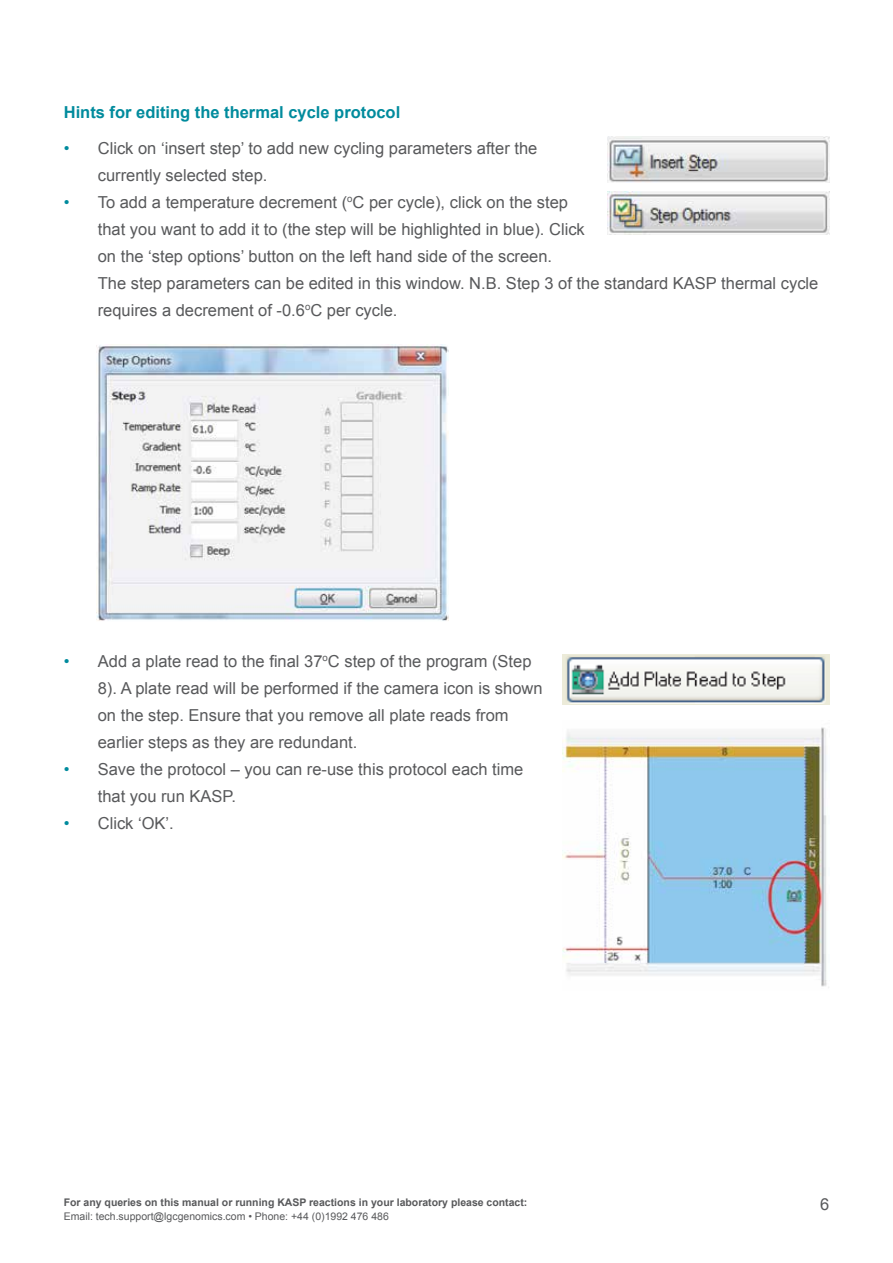
<style>
.page{position:relative;width:893px;height:1263px;background:#fff}
.page>*{position:absolute;margin:0;border:0;box-sizing:border-box;transform-origin:0 0}
.t1{font:16.5px/27px "Arial";color:#58595b}
.t2{font:700 16.5px "Arial";color:#008b9d}
.t3{font:700 10.5px "Arial";color:#58595b}
.t4{font:10.5px "Arial";color:#58595b}
.s1{color:#008b9d}
</style>
<div class="page">
<img style="left:562px;top:655px;width:267px;height:50px">
<img style="left:607px;top:136px;width:222px;height:46px">
<img style="left:607px;top:192px;width:222px;height:43px">
<img style="left:562px;top:727px;width:267px;height:261px">
<img style="left:96px;top:344px;width:353px;height:277px">
<p class="t2" style="left:64px;top:102px;width:338px">Hints for editing the thermal cycle protocol</p>
<p class="t1" style="left:98px;top:135px;width:441px;text-indent:-34px"><span class="s1">•</span> Click on ‘insert step’ to add new cycling parameters after the currently selected step.</p>
<p class="t1" style="left:98px;top:189px;width:722px;text-indent:-34px"><span class="s1">•</span> To add a temperature decrement (<sup>o</sup>C per cycle), click on the step<br>that you want to add it to (the step will be highlighted in blue). Click<br>on the ‘step options’ button on the left hand side of the screen.<br>The step parameters can be edited in this window. N.B. Step 3 of the standard KASP thermal cycle requires a decrement of -0.6<sup>o</sup>C per cycle.</p>
<p class="t1" style="left:98px;top:648px;width:446px;text-indent:-34px"><span class="s1">•</span> Add a plate read to the final 37<sup>o</sup>C step of the program (Step 8). A plate read will be performed if the camera icon is shown on the step. Ensure that you remove all plate reads from earlier steps as they are redundant.</p>
<p class="t1" style="left:98px;top:756px;width:427px;text-indent:-34px"><span class="s1">•</span> Save the protocol – you can re-use this protocol each time that you run KASP.</p>
<p class="t1" style="left:64px;top:810px;width:112px"><span class="s1">•</span> Click ‘OK’.</p>
<p class="t3" style="left:64px;top:1195px;width:465px">For any queries on this manual or running KASP reactions in your laboratory please contact:</p>
<p class="t1" style="left:820px;top:1191px;width:11px">6</p>
<p class="t4" style="left:64px;top:1209px;width:327px">Email: tech.support@lgcgenomics.com • Phone: +44 (0)1992 476 486</p>
</div>
